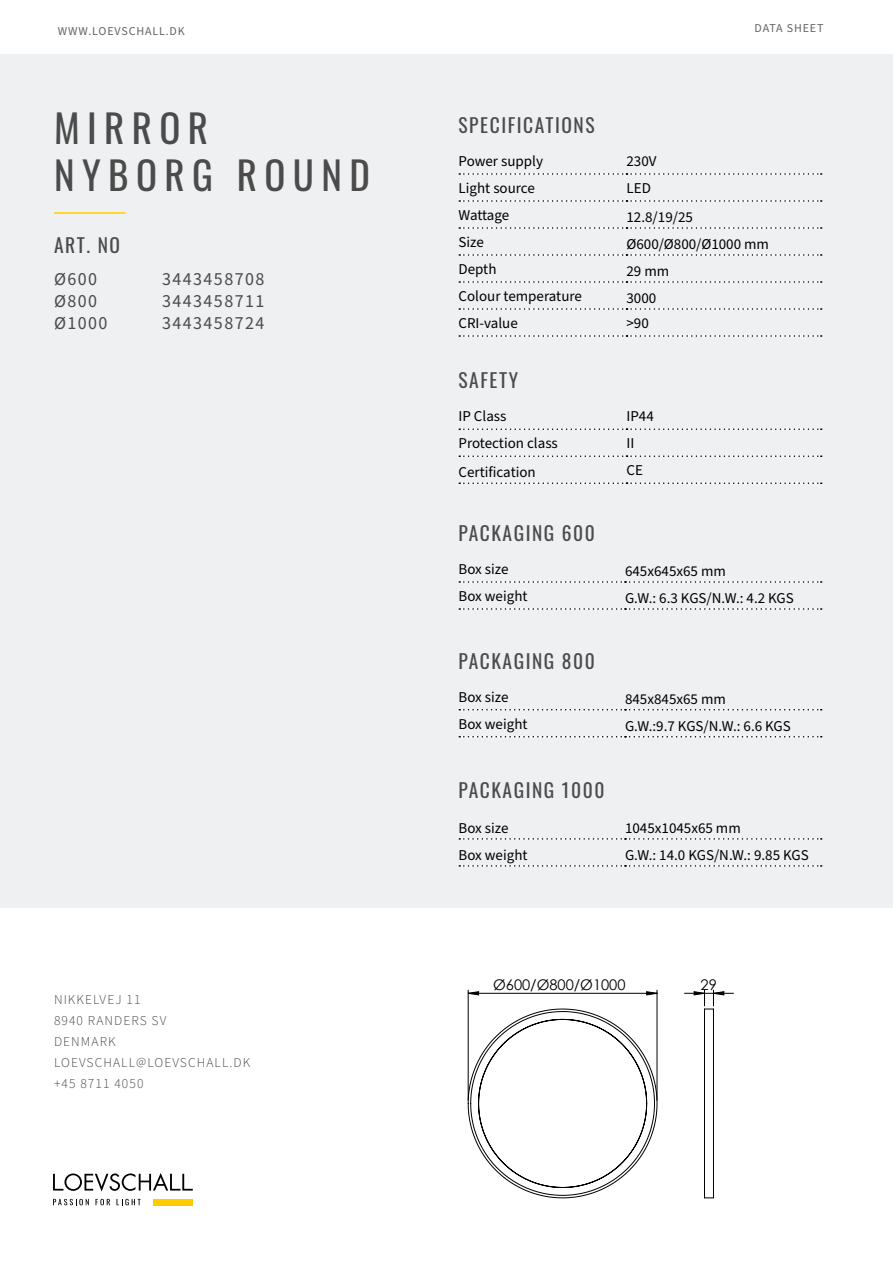
<style>
.page{position:relative;width:893px;height:1263px;background:#fff}
.page>*{position:absolute;margin:0;border:0;box-sizing:border-box;transform-origin:0 0}
.t1{font:39px/46.8px "Oswald";letter-spacing:.19em;color:#4b4b4b}
.t2{font:19.5px "Oswald";letter-spacing:.08em;color:#4b4b4b}
.t3{font:18px "Source Sans Pro";letter-spacing:.08em;color:#4b4b4b}
.t4{font:15px "Source Sans Pro";color:#000}
.t5{font:14.7px "Century Gothic";color:#000}
.t6{font:300 13.5px/21px "Source Sans Pro";letter-spacing:.08em;color:#4b4b4b}
.t7{font:12px "Source Sans Pro";letter-spacing:.07em;color:#656565}
.t8{font:10.05px "Century Gothic";color:#000}
</style>
<div class="page">
<div style="left:1px;top:54px;width:892px;height:854px;background:#eef0f2"></div>
<svg style="left:53px;top:1173px;width:140px;height:18px"></svg>
<svg style="left:53px;top:1199px;width:36px;height:6px"></svg>
<svg style="left:96px;top:1199px;width:14px;height:6px"></svg>
<svg style="left:116px;top:1199px;width:25px;height:6px"></svg>
<div style="left:153px;top:1199px;width:40px;height:6px;background:#fc0"></div>
<hr style="left:54px;top:212px;width:71px;height:2px;background:#fc0">
<svg style="left:459px;top:173px;width:363px;height:2px"></svg>
<svg style="left:459px;top:200px;width:363px;height:2px"></svg>
<svg style="left:459px;top:227px;width:363px;height:2px"></svg>
<svg style="left:459px;top:254px;width:363px;height:2px"></svg>
<svg style="left:459px;top:281px;width:363px;height:2px"></svg>
<svg style="left:459px;top:308px;width:363px;height:2px"></svg>
<svg style="left:459px;top:335px;width:363px;height:2px"></svg>
<svg style="left:459px;top:428px;width:363px;height:2px"></svg>
<svg style="left:459px;top:455px;width:363px;height:2px"></svg>
<svg style="left:459px;top:482px;width:363px;height:2px"></svg>
<svg style="left:459px;top:581px;width:363px;height:2px"></svg>
<svg style="left:459px;top:608px;width:363px;height:2px"></svg>
<svg style="left:459px;top:709px;width:363px;height:1px"></svg>
<svg style="left:459px;top:736px;width:363px;height:1px"></svg>
<svg style="left:459px;top:838px;width:363px;height:2px"></svg>
<svg style="left:459px;top:865px;width:363px;height:2px"></svg>
<hr style="left:468px;top:990px;width:1px;height:110px;background:#000">
<hr style="left:657px;top:990px;width:1px;height:110px;background:#000">
<svg style="left:468px;top:991px;width:190px;height:4px"></svg>
<svg style="left:467px;top:1008px;width:191px;height:191px"></svg>
<svg style="left:684px;top:990px;width:49px;height:20px"></svg>
<hr style="left:713px;top:1009px;width:1px;height:94px;background:#000">
<hr style="left:713px;top:1103px;width:1px;height:95px;background:#000">
<hr style="left:704px;top:1009px;width:1px;height:94px;background:#000">
<hr style="left:704px;top:1103px;width:1px;height:95px;background:#000">
<p class="t7" style="left:58px;top:23px;width:128px">WWW.LOEVSCHALL.DK</p>
<p class="t7" style="left:754px;top:20px;width:70px">DATA SHEET</p>
<h1 class="t1" style="left:54px;top:101px;width:317px">MIRROR<br>NYBORG ROUND</h1>
<h2 class="t2" style="left:54px;top:227px;width:68px">ART. NO</h2>
<p class="t3" style="left:54px;top:267px;width:45px">Ø600</p>
<p class="t3" style="left:162px;top:267px;width:104px">3443458708</p>
<p class="t3" style="left:54px;top:289px;width:45px">Ø800</p>
<p class="t3" style="left:162px;top:289px;width:104px">3443458711</p>
<p class="t3" style="left:54px;top:311px;width:55px">Ø1000</p>
<p class="t3" style="left:162px;top:311px;width:104px">3443458724</p>
<p class="t6" style="left:54px;top:989px;width:198px">NIKKELVEJ 11<br>8940 RANDERS SV<br>DENMARK<br>LOEVSCHALL@LOEVSCHALL.DK +45 8711 4050</p>
<h2 class="t2" style="left:458px;top:107px;width:138px">SPECIFICATIONS</h2>
<p class="t4" style="left:458px;top:151px;width:86px">Power supply</p>
<p class="t4" style="left:626px;top:151px;width:32px">230V</p>
<p class="t4" style="left:458px;top:178px;width:78px">Light source</p>
<p class="t4" style="left:626px;top:178px;width:26px">LED</p>
<p class="t4" style="left:458px;top:205px;width:52px">Wattage</p>
<p class="t4" style="left:626px;top:207px;width:68px">12.8/19/25</p>
<p class="t4" style="left:458px;top:232px;width:27px">Size</p>
<p class="t4" style="left:626px;top:234px;width:144px">Ø600/Ø800/Ø1000 mm</p>
<p class="t4" style="left:458px;top:259px;width:39px">Depth</p>
<p class="t4" style="left:626px;top:261px;width:44px">29 mm</p>
<p class="t4" style="left:458px;top:286px;width:125px">Colour temperature</p>
<p class="t4" style="left:626px;top:288px;width:31px">3000</p>
<p class="t4" style="left:458px;top:313px;width:61px">CRI-value</p>
<p class="t4" style="left:626px;top:313px;width:24px">&gt;90</p>
<h2 class="t2" style="left:458px;top:363px;width:61px">SAFETY</h2>
<p class="t4" style="left:458px;top:406px;width:49px">IP Class</p>
<p class="t4" style="left:626px;top:406px;width:29px">IP44</p>
<p class="t4" style="left:458px;top:433px;width:101px">Protection class</p>
<p class="t4" style="left:626px;top:433px;width:9px">II</p>
<p class="t4" style="left:458px;top:462px;width:79px">Certification</p>
<p class="t4" style="left:626px;top:460px;width:18px">CE</p>
<h2 class="t2" style="left:458px;top:515px;width:138px">PACKAGING 600</h2>
<p class="t4" style="left:458px;top:559px;width:52px">Box size</p>
<p class="t4" style="left:625px;top:561px;width:102px">645x645x65 mm</p>
<p class="t4" style="left:458px;top:586px;width:71px">Box weight</p>
<p class="t4" style="left:625px;top:588px;width:170px">G.W.: 6.3 KGS/N.W.: 4.2 KGS</p>
<h2 class="t2" style="left:458px;top:643px;width:138px">PACKAGING 800</h2>
<p class="t4" style="left:458px;top:686px;width:52px">Box size</p>
<p class="t4" style="left:625px;top:688px;width:102px">845x845x65 mm</p>
<p class="t4" style="left:458px;top:714px;width:71px">Box weight</p>
<p class="t4" style="left:625px;top:716px;width:167px">G.W.:9.7 KGS/N.W.: 6.6 KGS</p>
<h2 class="t2" style="left:458px;top:772px;width:148px">PACKAGING 1000</h2>
<p class="t4" style="left:458px;top:818px;width:52px">Box size</p>
<p class="t4" style="left:625px;top:818px;width:117px">1045x1045x65 mm</p>
<p class="t4" style="left:458px;top:845px;width:71px">Box weight</p>
<p class="t4" style="left:625px;top:845px;width:185px">G.W.: 14.0 KGS/N.W.: 9.85 KGS</p>
<p class="t8" style="left:736px;top:851px;width:7px">6</p>
<p class="t5" style="left:493px;top:974px;width:134px">Ø600/Ø800/Ø1000</p>
<p class="t5" style="left:700px;top:974px;width:18px">29</p>
</div>
